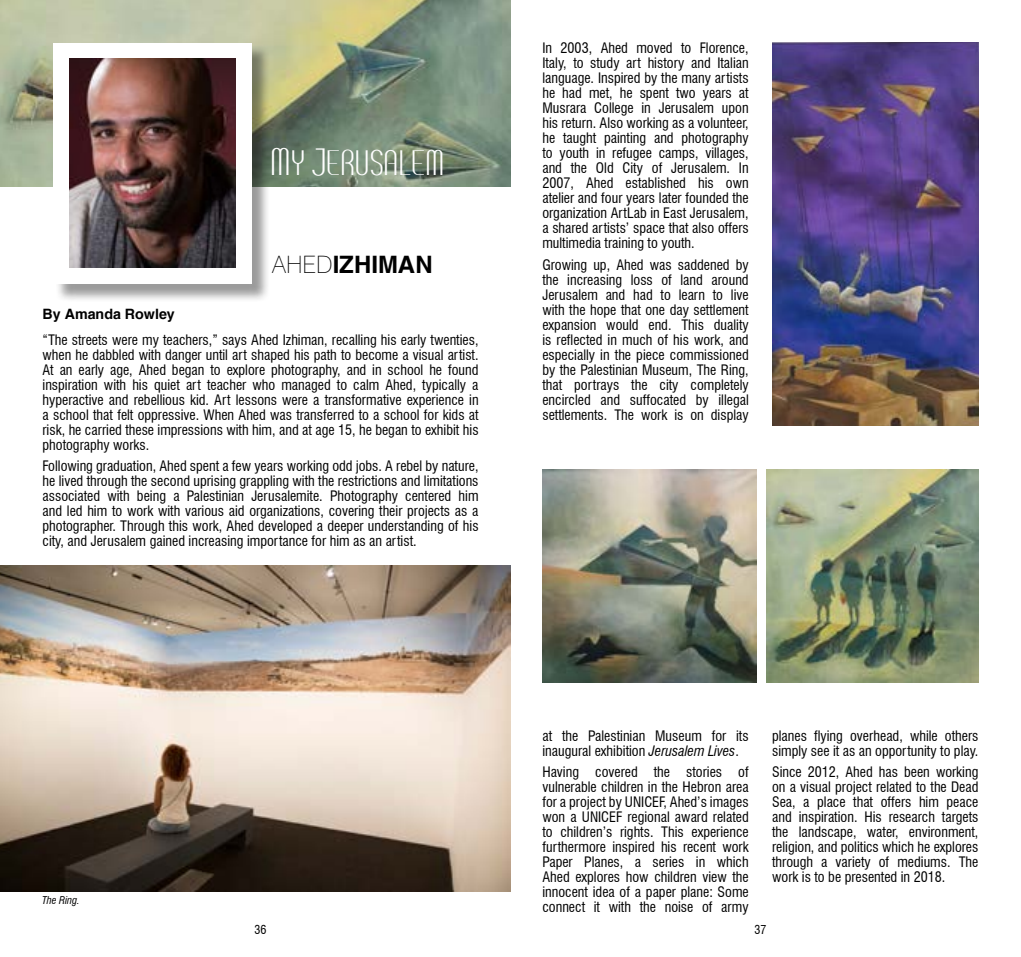
<style>
.page{position:relative;width:1021px;height:957px;background:#fff}
.page>*{position:absolute;margin:0;border:0;box-sizing:border-box;transform-origin:0 0}
.t1{font:40.5px "Breve SC";color:#fff}
.t2{font:700 24px "Switzerland";color:#000}
.t3{font:700 14.25px "Switzerland";color:#000}
.t4{font:condensed 14.1px/15px "Swiss 721 BT";color:#000;text-align:justify}
.t5{font:condensed 12px "Swiss 721 BT";color:#000}
.t6{font:italic condensed 10.5px "Swiss 721 BT";color:#000}
.s1{font-family:"Swiss 721 BT";font-weight:100}
.s2{font-style:italic}
</style>
<div class="page">
<img style="left:0;top:0;width:510px;height:186px">
<div style="left:56px;top:45px;width:214px;height:257px;background:#000;opacity:.4"></div>
<div style="left:53px;top:43px;width:198px;height:240px;background:#fff"></div>
<img style="left:69px;top:59px;width:166px;height:208px">
<img style="left:0;top:566px;width:510px;height:325px">
<img style="left:772px;top:43px;width:206px;height:382px">
<img style="left:767px;top:470px;width:211px;height:212px">
<img style="left:542px;top:470px;width:214px;height:212px">
<h1 class="t1" style="left:272px;top:141px;width:175px">My Jerusalem</h1>
<h2 class="t2" style="left:272px;top:250px;width:162px"><span class="s1">AHED</span>IZHIMAN</h2>
<p class="t3" style="left:43px;top:305px;width:134px">By Amanda Rowley</p>
<p class="t4" style="left:43px;top:332px;width:437px">“The streets were my teachers,” says Ahed Izhiman, recalling his early twenties, when he dabbled with danger until art shaped his path to become a visual artist.<br>At an early age, Ahed began to explore photography, and in school he found inspiration with his quiet art teacher who managed to calm Ahed, typically a hyperactive and rebellious kid. Art lessons were a transformative experience in a school that felt oppressive. When Ahed was transferred to a school for kids at risk, he carried these impressions with him, and at age 15, he began to exhibit his photography works.</p>
<p class="t4" style="left:43px;top:459px;width:437px">Following graduation, Ahed spent a few years working odd jobs. A rebel by nature, he lived through the second uprising grappling with the restrictions and limitations associated with being a Palestinian Jerusalemite. Photography centered him and led him to work with various aid organizations, covering their projects as a photographer. Through this work, Ahed developed a deeper understanding of his city, and Jerusalem gained increasing importance for him as an artist.</p>
<p class="t4" style="left:542px;top:41px;width:208px">In 2003, Ahed moved to Florence, Italy, to study art history and Italian language. Inspired by the many artists he had met, he spent two years at Musrara College in Jerusalem upon his return. Also working as a volunteer, he taught painting and photography to youth in refugee camps, villages, and the Old City of Jerusalem. In 2007, Ahed established his own atelier and four years later founded the organization ArtLab in East Jerusalem, a shared artists’ space that also offers multimedia training to youth.</p>
<p class="t4" style="left:542px;top:257px;width:208px">Growing up, Ahed was saddened by the increasing loss of land around Jerusalem and had to learn to live with the hope that one day settlement expansion would end. This duality is reflected in much of his work, and especially in the piece commissioned by the Palestinian Museum, The Ring, that portrays the city completely encircled and suffocated by illegal settlements. The work is on display</p>
<p class="t6" style="left:43px;top:894px;width:39px">The Ring.</p>
<p class="t4" style="left:542px;top:728px;width:208px">at the Palestinian Museum for its inaugural exhibition <span class="s2">Jerusalem Lives</span>.</p>
<p class="t4" style="left:542px;top:764px;width:208px">Having covered the stories of vulnerable children in the Hebron area for a project by UNICEF, Ahed’s images won a UNICEF regional award related to children’s rights. This experience furthermore inspired his recent work Paper Planes, a series in which Ahed explores how children view the innocent idea of a paper plane: Some connect it with the noise of army</p>
<p class="t4" style="left:772px;top:728px;width:208px">planes flying overhead, while others simply see it as an opportunity to play.</p>
<p class="t4" style="left:772px;top:764px;width:208px">Since 2012, Ahed has been working on a visual project related to the Dead Sea, a place that offers him peace and inspiration. His research targets the landscape, water, environment, religion, and politics which he explores through a variety of mediums. The work is to be presented in 2018.</p>
<p class="t5" style="left:254px;top:922px;width:13px">36</p>
<p class="t5" style="left:754px;top:922px;width:13px">37</p>
</div>
